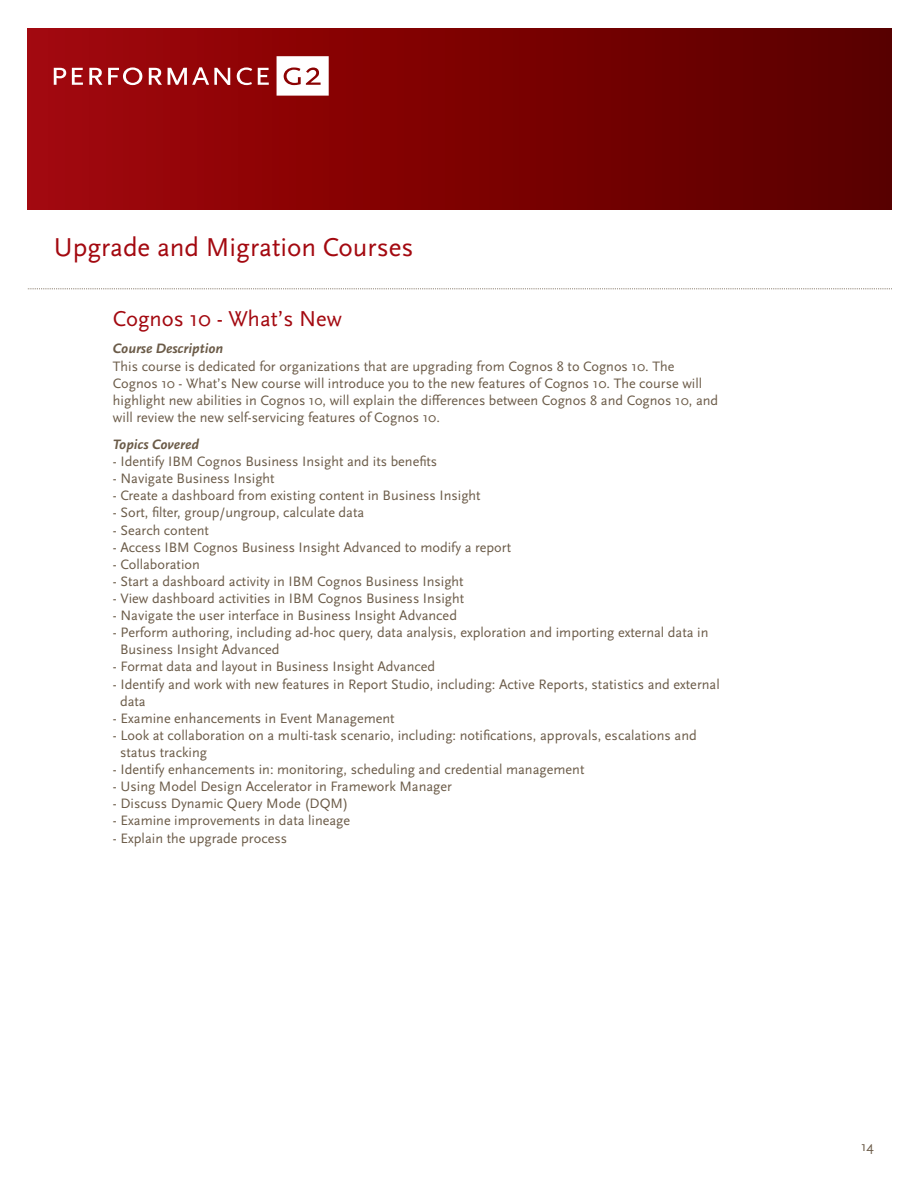
<style>
.page{position:relative;width:919px;height:1189px;background:#fff}
.page>*{position:absolute;margin:0;border:0;box-sizing:border-box;transform-origin:0 0}
.t1{font:27px "Scala Sans OT";color:#a30910}
.t2{font:22.5px "Scala Sans OT";color:#a30910}
.t3{font:14.25px/17.1px "Scala Sans OT";color:#6b5b48}
.t4{font:italic 700 14.25px "Scala Sans OT";color:#6b5b48}
</style>
<div class="page">
<div style="left:27px;top:28px;width:864px;height:181px;background:linear-gradient(to right,#a3060a,#590000)"></div>
<svg style="left:27px;top:288px;width:863px;height:1px"></svg>
<svg style="left:54px;top:68px;width:12px;height:17px"></svg>
<svg style="left:72px;top:68px;width:11px;height:17px"></svg>
<svg style="left:89px;top:68px;width:13px;height:17px"></svg>
<svg style="left:108px;top:67px;width:34px;height:18px"></svg>
<svg style="left:149px;top:67px;width:81px;height:18px"></svg>
<svg style="left:237px;top:67px;width:15px;height:18px"></svg>
<svg style="left:258px;top:68px;width:11px;height:17px"></svg>
<svg style="left:276px;top:56px;width:52px;height:40px"></svg>
<h1 class="t1" style="left:54px;top:230px;width:361px">Upgrade and Migration Courses</h1>
<h2 class="t2" style="left:113px;top:305px;width:230px">Cognos 10 - What’s New</h2>
<p class="t4" style="left:113px;top:340px;width:112px">Course Description</p>
<p class="t3" style="left:113px;top:357px;width:606px">This course is dedicated for organizations that are upgrading from Cognos 8 to Cognos 10. The Cognos 10 - What’s New course will introduce you to the new features of Cognos 10. The course will highlight new abilities in Cognos 10, will explain the differences between Cognos 8 and Cognos 10, and will review the new self-servicing features of Cognos 10.</p>
<p class="t4" style="left:113px;top:436px;width:88px">Topics Covered</p>
<p class="t3" style="left:113px;top:453px;width:326px">- Identify IBM Cognos Business Insight and its benefits</p>
<p class="t3" style="left:113px;top:470px;width:163px">- Navigate Business Insight</p>
<p class="t3" style="left:113px;top:487px;width:369px">- Create a dashboard from existing content in Business Insight</p>
<p class="t3" style="left:113px;top:504px;width:253px">- Sort, filter, group/ungroup, calculate data</p>
<p class="t3" style="left:113px;top:521px;width:97px">- Search content</p>
<p class="t3" style="left:113px;top:538px;width:399px">- Access IBM Cognos Business Insight Advanced to modify a report</p>
<p class="t3" style="left:113px;top:555px;width:88px">- Collaboration</p>
<p class="t3" style="left:113px;top:572px;width:352px">- Start a dashboard activity in IBM Cognos Business Insight</p>
<p class="t3" style="left:113px;top:589px;width:352px">- View dashboard activities in IBM Cognos Business Insight</p>
<p class="t3" style="left:113px;top:606px;width:345px">- Navigate the user interface in Business Insight Advanced</p>
<p class="t3" style="left:120px;top:624px;width:589px;text-indent:-7px">- Perform authoring, including ad-hoc query, data analysis, exploration and importing external data in<br>Business Insight Advanced</p>
<p class="t3" style="left:113px;top:658px;width:323px">- Format data and layout in Business Insight Advanced</p>
<p class="t3" style="left:120px;top:675px;width:601px;text-indent:-7px">- Identify and work with new features in Report Studio, including: Active Reports, statistics and external data</p>
<p class="t3" style="left:113px;top:709px;width:283px">- Examine enhancements in Event Management</p>
<p class="t3" style="left:120px;top:726px;width:578px;text-indent:-7px">- Look at collaboration on a multi-task scenario, including: notifications, approvals, escalations and status tracking</p>
<p class="t3" style="left:113px;top:760px;width:473px">- Identify enhancements in: monitoring, scheduling and credential management</p>
<p class="t3" style="left:113px;top:777px;width:340px">- Using Model Design Accelerator in Framework Manager</p>
<p class="t3" style="left:113px;top:795px;width:237px">- Discuss Dynamic Query Mode (DQM)</p>
<p class="t3" style="left:113px;top:812px;width:239px">- Examine improvements in data lineage</p>
<p class="t3" style="left:113px;top:829px;width:176px">- Explain the upgrade process</p>
<p class="t3" style="left:860px;top:1137px;width:14px">14</p>
</div>
